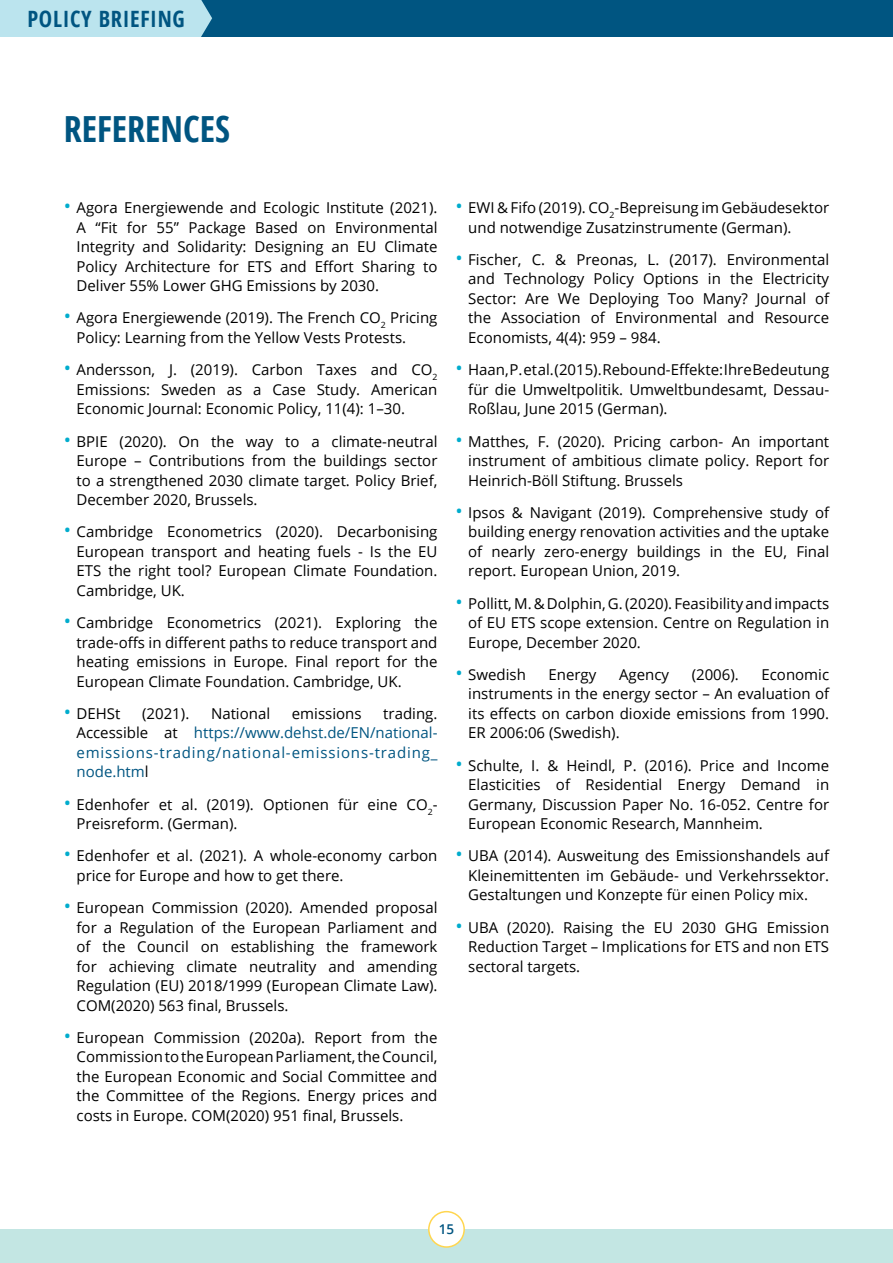
<style>
.page{position:relative;width:893px;height:1263px;background:#fff}
.page>*{position:absolute;margin:0;border:0;box-sizing:border-box;transform-origin:0 0}
.t1{font:700 condensed 36px "Open Sans";color:#005581}
.t2{font:700 condensed 22.5px "Open Sans";letter-spacing:.03em;color:#005581}
.t3{font:15px/19.5px "Open Sans";color:#000;text-align:justify}
.t4{font:15px/19.5px "Open Sans";letter-spacing:.055em;color:#005581;text-align:justify}
.t5{font:600 13.5px "Open Sans";color:#005581}
.s1{font-size:19.5px;color:#00accd}
.s2{color:#000}
</style>
<div class="page">
<div style="left:0;top:0;width:893px;height:37px;background:#005581"></div>
<div style="left:0;top:0;width:212px;height:37px;background:#bbe4ee"></div>
<div style="left:0;top:1229px;width:893px;height:34px;background:#c3e6e3"></div>
<div style="left:429px;top:1211px;width:35px;height:36px;background:#fff;border-radius:50%"></div>
<div style="left:428px;top:1211px;width:37px;height:37px;border:2px solid #ffd64f;border-radius:50%"></div>
<h2 class="t2" style="left:27px;top:3px;width:159px">POLICY BRIEFING</h2>
<p class="t1" style="left:64px;top:104px;width:168px">REFERENCES</p>
<p class="t3" style="left:77px;top:198px;width:362px;text-indent:-13px"><span class="s1">•</span> Agora Energiewende and Ecologic Institute (2021).<br>A “Fit for 55” Package Based on Environmental Integrity and Solidarity: Designing an EU Climate Policy Architecture for ETS and Effort Sharing to Deliver 55% Lower GHG Emissions by 2030.</p>
<p class="t3" style="left:77px;top:308px;width:362px;text-indent:-13px"><span class="s1">•</span> Agora Energiewende (2019). The French CO<sub>2</sub> Pricing<br>Policy: Learning from the Yellow Vests Protests.</p>
<p class="t3" style="left:77px;top:360px;width:362px;text-indent:-13px"><span class="s1">•</span> Andersson, J. (2019). Carbon Taxes and CO<sub>2<br></sub>Emissions: Sweden as a Case Study. American Economic Journal: Economic Policy, 11(4): 1–30.</p>
<p class="t3" style="left:77px;top:431px;width:362px;text-indent:-13px"><span class="s1">•</span> BPIE (2020). On the way to a climate-neutral Europe – Contributions from the buildings sector to a strengthened 2030 climate target. Policy Brief, December 2020, Brussels.</p>
<p class="t3" style="left:77px;top:522px;width:362px;text-indent:-13px"><span class="s1">•</span> Cambridge Econometrics (2020). Decarbonising European transport and heating fuels - Is the EU ETS the right tool? European Climate Foundation.<br>Cambridge, UK.</p>
<p class="t3" style="left:77px;top:612px;width:362px;text-indent:-13px"><span class="s1">•</span> Cambridge Econometrics (2021). Exploring the trade-offs in different paths to reduce transport and heating emissions in Europe. Final report for the European Climate Foundation. Cambridge, UK.</p>
<p class="t3" style="left:64px;top:703px;width:58px"><span class="s1">•</span> DEHSt</p>
<p class="t3" style="left:142px;top:703px;width:49px">(2021).</p>
<p class="t3" style="left:211px;top:703px;width:61px">National</p>
<p class="t3" style="left:292px;top:703px;width:71px">emissions</p>
<p class="t4" style="left:77px;top:703px;width:363px;text-indent:307px"><span class="s2">trading.<br>Accessible at</span> https://www.dehst.de/EN/national&shy;emissions-trading/national-emissions-trading_ node.htm<span class="s2">l</span></p>
<p class="t3" style="left:77px;top:794px;width:362px;text-indent:-13px"><span class="s1">•</span> Edenhofer et al. (2019). Optionen für eine CO<sub>2</sub>-<br>Preisreform. (German).</p>
<p class="t3" style="left:77px;top:846px;width:362px;text-indent:-13px"><span class="s1">•</span> Edenhofer et al. (2021). A whole-economy carbon price for Europe and how to get there.</p>
<p class="t3" style="left:77px;top:897px;width:362px;text-indent:-13px"><span class="s1">•</span> European Commission (2020). Amended proposal for a Regulation of the European Parliament and of the Council on establishing the framework for achieving climate neutrality and amending Regulation (EU) 2018/1999 (European Climate Law).<br>COM(2020) 563 final, Brussels.</p>
<p class="t3" style="left:77px;top:1027px;width:362px;text-indent:-13px"><span class="s1">•</span> European Commission (2020a). Report from the Commission to the European Parliament, the Council, the European Economic and Social Committee and the Committee of the Regions. Energy prices and costs in Europe. COM(2020) 951 final, Brussels.</p>
<p class="t3" style="left:468px;top:198px;width:362px;text-indent:-13px"><span class="s1">•</span> EWI &amp; Fifo (2019). CO<sub>2</sub>-Bepreisung im Gebäudesektor und notwendige Zusatzinstrumente (German).</p>
<p class="t3" style="left:468px;top:249px;width:362px;text-indent:-13px"><span class="s1">•</span> Fischer, C. &amp; Preonas, L. (2017). Environmental and Technology Policy Options in the Electricity Sector: Are We Deploying Too Many? Journal of the Association of Environmental and Resource Economists, 4(4): 959 – 984.</p>
<p class="t3" style="left:468px;top:360px;width:363px;text-indent:-13px"><span class="s1">•</span> Haan, P. et al. (2015). Rebound-Effekte: Ihre Bedeutung für die Umweltpolitik. Umweltbundesamt, Dessau-Roßlau, June 2015 (German).</p>
<p class="t3" style="left:468px;top:431px;width:362px;text-indent:-13px"><span class="s1">•</span> Matthes, F. (2020). Pricing carbon- An important instrument of ambitious climate policy. Report for Heinrich-Böll Stiftung. Brussels</p>
<p class="t3" style="left:468px;top:502px;width:362px;text-indent:-13px"><span class="s1">•</span> Ipsos &amp; Navigant (2019). Comprehensive study of building energy renovation activities and the uptake of nearly zero-energy buildings in the EU, Final report. European Union, 2019.</p>
<p class="t3" style="left:468px;top:593px;width:362px;text-indent:-13px"><span class="s1">•</span> Pollitt, M. &amp; Dolphin, G. (2020). Feasibility and impacts of EU ETS scope extension. Centre on Regulation in Europe, December 2020.</p>
<p class="t3" style="left:455px;top:664px;width:72px"><span class="s1">•</span> Swedish</p>
<p class="t3" style="left:548px;top:664px;width:49px">Energy</p>
<p class="t3" style="left:619px;top:664px;width:52px">Agency</p>
<p class="t3" style="left:692px;top:664px;width:49px">(2006).</p>
<p class="t3" style="left:468px;top:664px;width:362px;text-indent:293px">Economic instruments in the energy sector – An evaluation of its effects on carbon dioxide emissions from 1990.<br>ER 2006:06 (Swedish).</p>
<p class="t3" style="left:468px;top:755px;width:362px;text-indent:-13px"><span class="s1">•</span> Schulte, I. &amp; Heindl, P. (2016). Price and Income Elasticities of Residential Energy Demand in Germany, Discussion Paper No. 16-052. Centre for European Economic Research, Mannheim.</p>
<p class="t3" style="left:468px;top:846px;width:362px;text-indent:-13px"><span class="s1">•</span> UBA (2014). Ausweitung des Emissionshandels auf Kleinemittenten im Gebäude- und Verkehrssektor.<br>Gestaltungen und Konzepte für einen Policy mix.</p>
<p class="t3" style="left:468px;top:917px;width:362px;text-indent:-13px"><span class="s1">•</span> UBA (2020). Raising the EU 2030 GHG Emission Reduction Target – Implications for ETS and non ETS sectoral targets.</p>
<p class="t5" style="left:439px;top:1220px;width:17px">15</p>
</div>
